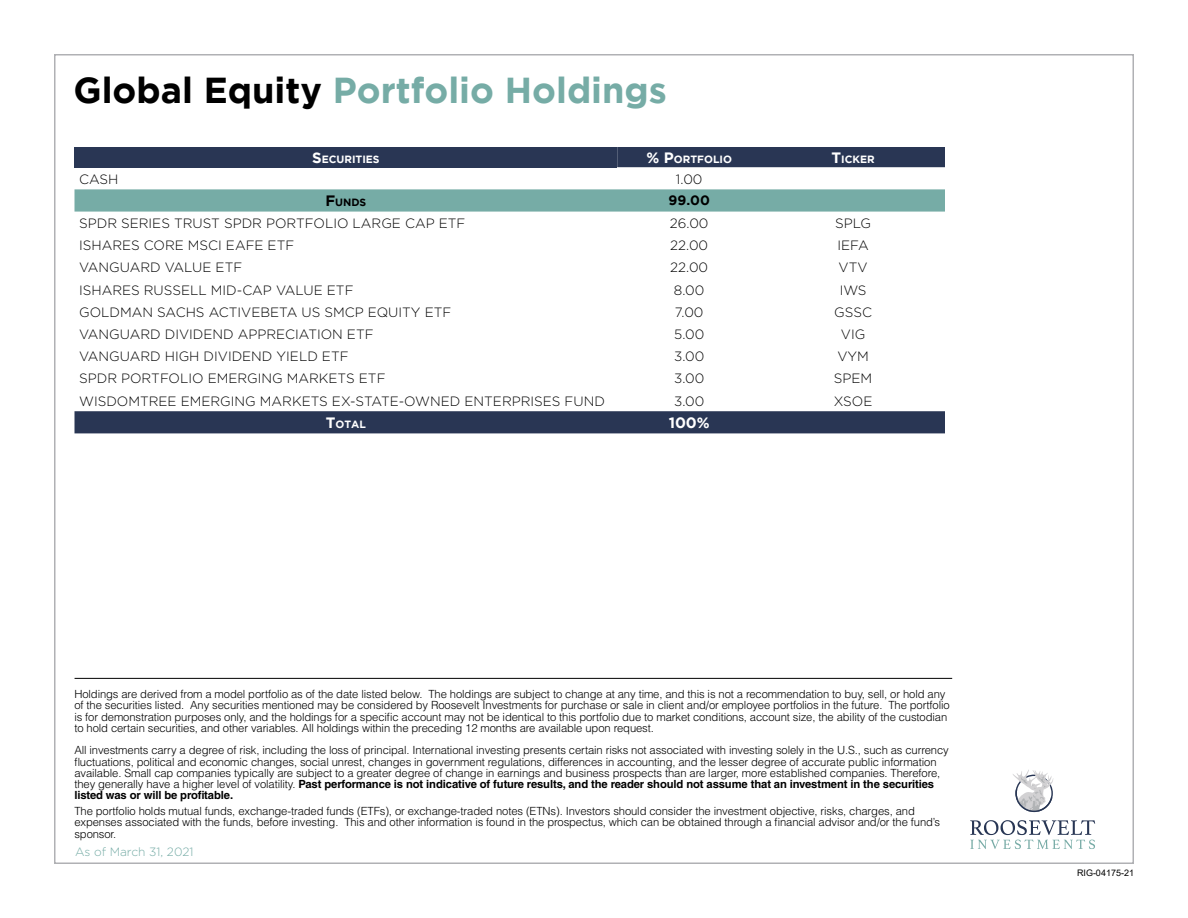
<style>
.page{position:relative;width:1188px;height:918px;background:#fff}
.page>*{position:absolute;margin:0;border:0;box-sizing:border-box;transform-origin:0 0}
.t1{font:700 36px "Gotham";color:#76aca6}
.t2{font:700 15px "Gotham";color:#fff}
.t3{font:300 13.5px "Gotham";color:#000}
.t4{font:700 13.5px "Gotham";color:#000}
.t5{font:300 12px "Gotham";color:#76aca6}
.t6{font:300 11.25px/11.2px "Helvetica LT Std";letter-spacing:-.01em;color:#000}
.t7{font:700 10.5px "Gotham";color:#fff}
.t8{font:700 10.5px "Gotham";color:#000}
.t9{font:9px "Arial";color:#000}
.s1{color:#000}
.s2{font-size:15px}
.s3{font-weight:700}
</style>
<div class="page">
<svg style="left:970px;top:820px;width:125px;height:29px"></svg>
<svg style="left:1013px;top:770px;width:40px;height:42px"></svg>
<hr style="left:75px;top:678px;width:877px;height:1px;background:#000">
<div style="left:75px;top:147px;width:542px;height:20px;background:#293654"></div>
<div style="left:617px;top:147px;width:328px;height:20px;background:#293654"></div>
<svg style="left:75px;top:189px;width:870px;height:23px;background:#7aaea9"></svg>
<div style="left:75px;top:411px;width:870px;height:22px;background:#293654"></div>
<h1 class="t1" style="left:74px;top:69px;width:595px"><span class="s1">Global Equity</span> Portfolio Holdings</h1>
<p class="t7" style="left:312px;top:153px;width:68px"><span class="s2">S</span>ECURITIES</p>
<p class="t7" style="left:646px;top:153px;width:87px"><span class="s2">% P</span>ORTFOLIO</p>
<p class="t7" style="left:831px;top:153px;width:45px"><span class="s2">T</span>ICKER</p>
<p class="t3" style="left:79px;top:170px;width:41px">CASH</p>
<p class="t3" style="left:676px;top:170px;width:28px">1.00</p>
<p class="t8" style="left:325px;top:196px;width:42px"><span class="s2">F</span>UNDS</p>
<p class="t4" style="left:669px;top:193px;width:43px">99.00</p>
<p class="t3" style="left:79px;top:215px;width:388px">SPDR SERIES TRUST SPDR PORTFOLIO LARGE CAP ETF</p>
<p class="t3" style="left:670px;top:215px;width:40px">26.00</p>
<p class="t3" style="left:835px;top:215px;width:38px">SPLG</p>
<p class="t3" style="left:79px;top:237px;width:217px">ISHARES CORE MSCI EAFE ETF</p>
<p class="t3" style="left:670px;top:237px;width:39px">22.00</p>
<p class="t3" style="left:838px;top:237px;width:33px">IEFA</p>
<p class="t3" style="left:79px;top:259px;width:165px">VANGUARD VALUE ETF</p>
<p class="t3" style="left:670px;top:259px;width:39px">22.00</p>
<p class="t3" style="left:839px;top:259px;width:30px">VTV</p>
<p class="t3" style="left:79px;top:281px;width:276px">ISHARES RUSSELL MID-CAP VALUE ETF</p>
<p class="t3" style="left:674px;top:281px;width:32px">8.00</p>
<p class="t3" style="left:840px;top:281px;width:28px">IWS</p>
<p class="t3" style="left:79px;top:303px;width:374px">GOLDMAN SACHS ACTIVEBETA US SMCP EQUITY ETF</p>
<p class="t3" style="left:675px;top:303px;width:30px">7.00</p>
<p class="t3" style="left:834px;top:303px;width:39px">GSSC</p>
<p class="t3" style="left:79px;top:326px;width:296px">VANGUARD DIVIDEND APPRECIATION ETF</p>
<p class="t3" style="left:674px;top:326px;width:32px">5.00</p>
<p class="t3" style="left:841px;top:326px;width:26px">VIG</p>
<p class="t3" style="left:79px;top:348px;width:271px">VANGUARD HIGH DIVIDEND YIELD ETF</p>
<p class="t3" style="left:674px;top:348px;width:32px">3.00</p>
<p class="t3" style="left:838px;top:348px;width:33px">VYM</p>
<p class="t3" style="left:79px;top:370px;width:308px">SPDR PORTFOLIO EMERGING MARKETS ETF</p>
<p class="t3" style="left:674px;top:370px;width:32px">3.00</p>
<p class="t3" style="left:834px;top:370px;width:40px">SPEM</p>
<p class="t3" style="left:79px;top:392px;width:527px">WISDOMTREE EMERGING MARKETS EX-STATE-OWNED ENTERPRISES FUND</p>
<p class="t3" style="left:674px;top:392px;width:32px">3.00</p>
<p class="t3" style="left:834px;top:392px;width:40px">XSOE</p>
<p class="t7" style="left:326px;top:418px;width:42px"><span class="s2">T</span>OTAL</p>
<h2 class="t2" style="left:669px;top:414px;width:43px">100%</h2>
<p class="t6" style="left:74px;top:688px;width:877px">Holdings are derived from a model portfolio as of the date listed below. The holdings are subject to change at any time, and this is not a recommendation to buy, sell, or hold any of the securities listed. Any securities mentioned may be considered by Roosevelt Investments for purchase or sale in client and/or employee portfolios in the future. The portfolio is for demonstration purposes only, and the holdings for a specific account may not be identical to this portfolio due to market conditions, account size, the ability of the custodian to hold certain securities, and other variables. All holdings within the preceding 12 months are available upon request.</p>
<p class="t6" style="left:74px;top:745px;width:876px">All investments carry a degree of risk, including the loss of principal. International investing presents certain risks not associated with investing solely in the U.S., such as currency fluctuations, political and economic changes, social unrest, changes in government regulations, differences in accounting, and the lesser degree of accurate public information available. Small cap companies typically are subject to a greater degree of change in earnings and business prospects than are larger, more established companies. Therefore, they generally have a higher level of volatility. <span class="s3">Past performance is not indicative of future results, and the reader should not assume that an investment in the securities listed was or will be profitable.</span></p>
<p class="t6" style="left:74px;top:805px;width:867px">The portfolio holds mutual funds, exchange-traded funds (ETFs), or exchange-traded notes (ETNs). Investors should consider the investment objective, risks, charges, and expenses associated with the funds, before investing. This and other information is found in the prospectus, which can be obtained through a financial advisor and/or the fund’s sponsor.</p>
<p class="t5" style="left:75px;top:844px;width:120px">As of March 31, 2021</p>
<p class="t9" style="left:1077px;top:867px;width:59px">RIG-04175-21</p>
</div>
